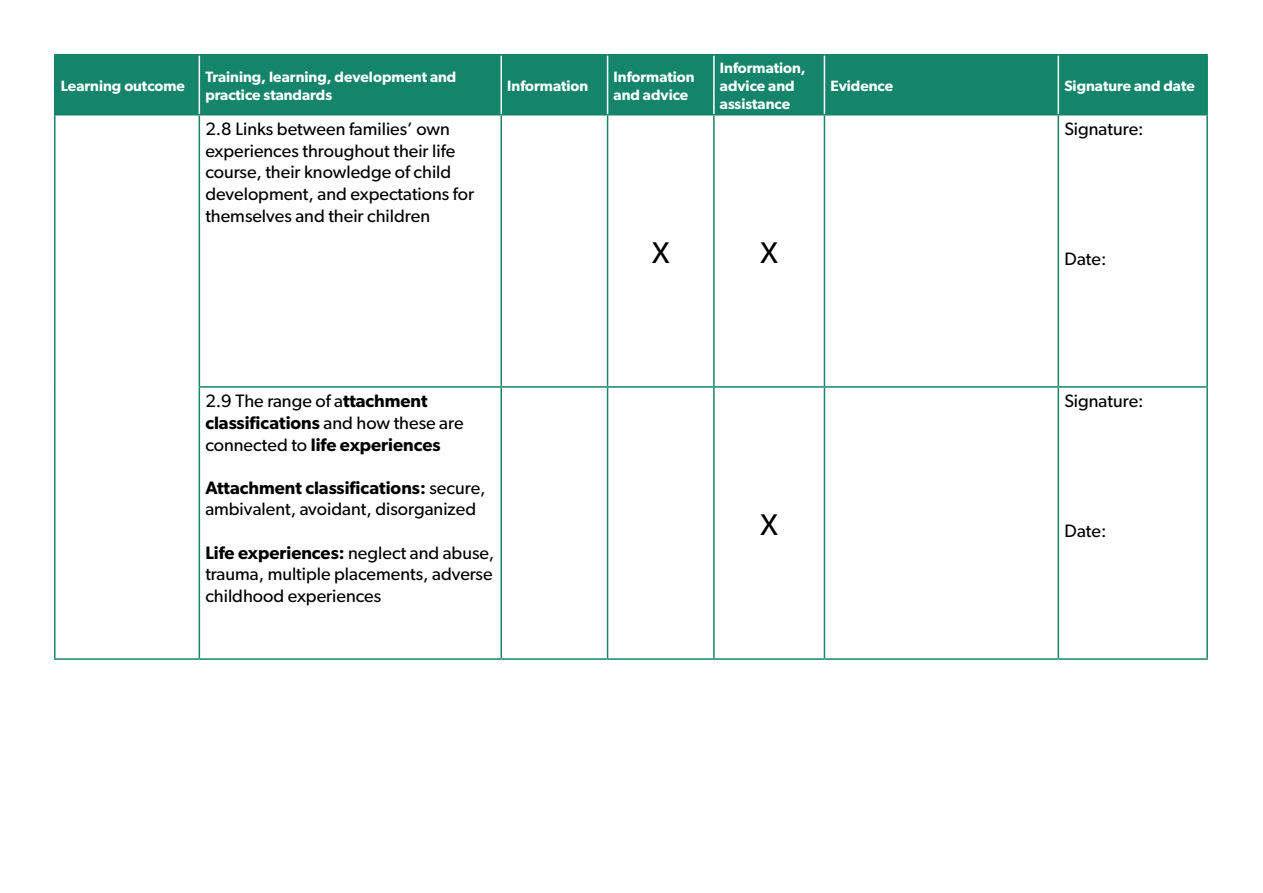
<style>
.page{position:relative;width:1263px;height:893px;background:#fff}
.page>*{position:absolute;margin:0;border:0;box-sizing:border-box;transform-origin:0 0}
.t1{font:30px "Gibson";color:#000}
.t2{font:18px/21.6px "Gibson";color:#000}
.t3{font:600 15px/18px "Gibson";color:#fff}
.s1{font-weight:600}
</style>
<div class="page">
<div style="left:56px;top:56px;width:1150px;height:58px;background:#14856a"></div>
<hr style="left:54px;top:116px;width:2px;height:271px;background:#14856a">
<hr style="left:199px;top:116px;width:1px;height:270px;background:#14856a">
<hr style="left:500px;top:116px;width:2px;height:270px;background:#14856a">
<hr style="left:607px;top:116px;width:1px;height:270px;background:#14856a">
<hr style="left:713px;top:116px;width:2px;height:270px;background:#14856a">
<hr style="left:824px;top:116px;width:1px;height:270px;background:#14856a">
<hr style="left:1057px;top:116px;width:2px;height:270px;background:#14856a">
<hr style="left:1206px;top:116px;width:2px;height:270px;background:#14856a">
<hr style="left:54px;top:387px;width:2px;height:271px;background:#14856a">
<hr style="left:199px;top:386px;width:302px;height:2px;background:#14856a">
<hr style="left:199px;top:388px;width:1px;height:270px;background:#14856a">
<hr style="left:501px;top:386px;width:107px;height:2px;background:#14856a">
<hr style="left:500px;top:388px;width:2px;height:270px;background:#14856a">
<hr style="left:608px;top:386px;width:106px;height:2px;background:#14856a">
<hr style="left:607px;top:388px;width:1px;height:270px;background:#14856a">
<hr style="left:714px;top:386px;width:110px;height:2px;background:#14856a">
<hr style="left:713px;top:388px;width:2px;height:270px;background:#14856a">
<hr style="left:824px;top:386px;width:234px;height:2px;background:#14856a">
<hr style="left:824px;top:388px;width:1px;height:270px;background:#14856a">
<hr style="left:1058px;top:386px;width:150px;height:2px;background:#14856a">
<hr style="left:1057px;top:388px;width:2px;height:270px;background:#14856a">
<hr style="left:1206px;top:388px;width:2px;height:270px;background:#14856a">
<hr style="left:54px;top:658px;width:145px;height:2px;background:#14856a">
<hr style="left:199px;top:658px;width:302px;height:2px;background:#14856a">
<hr style="left:501px;top:658px;width:107px;height:2px;background:#14856a">
<hr style="left:608px;top:658px;width:106px;height:2px;background:#14856a">
<hr style="left:714px;top:658px;width:110px;height:2px;background:#14856a">
<hr style="left:824px;top:658px;width:234px;height:2px;background:#14856a">
<hr style="left:1058px;top:658px;width:150px;height:2px;background:#14856a">
<hr style="left:199px;top:56px;width:1px;height:58px;background:#fff">
<hr style="left:500px;top:56px;width:2px;height:58px;background:#fff">
<hr style="left:607px;top:56px;width:1px;height:58px;background:#fff">
<hr style="left:713px;top:56px;width:2px;height:58px;background:#fff">
<hr style="left:824px;top:56px;width:1px;height:58px;background:#fff">
<hr style="left:1057px;top:56px;width:2px;height:58px;background:#fff">
<hr style="left:54px;top:54px;width:145px;height:2px;background:#14856a">
<hr style="left:54px;top:56px;width:2px;height:58px;background:#14856a">
<hr style="left:199px;top:54px;width:302px;height:2px;background:#14856a">
<hr style="left:501px;top:54px;width:107px;height:2px;background:#14856a">
<hr style="left:608px;top:54px;width:106px;height:2px;background:#14856a">
<hr style="left:714px;top:54px;width:110px;height:2px;background:#14856a">
<hr style="left:824px;top:54px;width:234px;height:2px;background:#14856a">
<hr style="left:1058px;top:54px;width:150px;height:2px;background:#14856a">
<hr style="left:1206px;top:56px;width:2px;height:58px;background:#14856a">
<hr style="left:54px;top:114px;width:145px;height:2px;background:#14856a">
<hr style="left:199px;top:114px;width:302px;height:2px;background:#14856a">
<hr style="left:501px;top:114px;width:107px;height:2px;background:#14856a">
<hr style="left:608px;top:114px;width:106px;height:2px;background:#14856a">
<hr style="left:714px;top:114px;width:110px;height:2px;background:#14856a">
<hr style="left:824px;top:114px;width:234px;height:2px;background:#14856a">
<hr style="left:1058px;top:114px;width:150px;height:2px;background:#14856a">
<p class="t3" style="left:61px;top:76px;width:126px">Learning outcome</p>
<p class="t3" style="left:205px;top:67px;width:253px">Training, learning, development and practice standards</p>
<p class="t3" style="left:507px;top:76px;width:83px">Information</p>
<p class="t3" style="left:614px;top:67px;width:83px">Information and advice</p>
<p class="t3" style="left:720px;top:58px;width:87px">Information, advice and assistance</p>
<p class="t2" style="left:205px;top:118px;width:270px">2.8 Links between families’ own experiences throughout their life course, their knowledge of child development, and expectations for themselves and their children</p>
<p class="t1" style="left:652px;top:234px;width:19px">X</p>
<p class="t1" style="left:760px;top:234px;width:19px">X</p>
<p class="t3" style="left:830px;top:76px;width:64px">Evidence</p>
<p class="t3" style="left:1064px;top:76px;width:132px">Signature and date</p>
<p class="t2" style="left:1064px;top:118px;width:81px">Signature:</p>
<p class="t2" style="left:1064px;top:247px;width:44px">Date:</p>
<p class="t2" style="left:205px;top:390px;width:260px">2.9 The range of a<span class="s1">ttachment classifications</span> and how these are connected to <span class="s1">life experiences</span></p>
<p class="t2" style="left:205px;top:476px;width:282px"><span class="s1">Attachment classifications:</span> secure, ambivalent, avoidant, disorganized</p>
<p class="t2" style="left:205px;top:541px;width:290px;text-align:justify"><span class="s1">Life experiences:</span> neglect and abuse, trauma, multiple placements, adverse childhood experiences</p>
<p class="t1" style="left:760px;top:507px;width:19px">X</p>
<p class="t2" style="left:1064px;top:390px;width:81px">Signature:</p>
<p class="t2" style="left:1064px;top:520px;width:44px">Date:</p>
</div>
